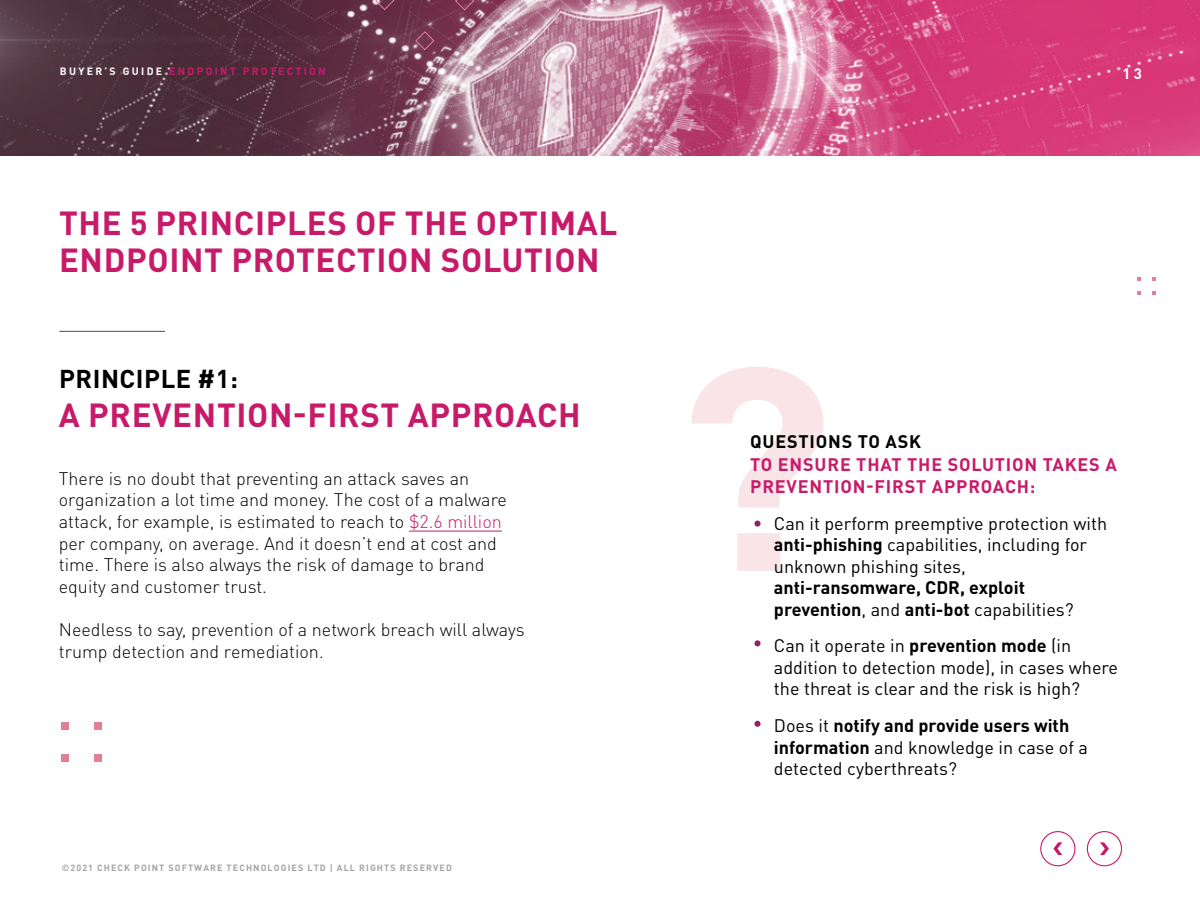
<style>
.page{position:relative;width:1200px;height:900px;background:#fff}
.page>*{position:absolute;margin:0;border:0;box-sizing:border-box;transform-origin:0 0}
.t1{font:700 33px/37.5px "DIN Pro";letter-spacing:.02em;color:#c71b6a}
.t2{font:700 25.5px "DIN Pro";letter-spacing:.02em;color:#000}
.t3{font:19.5px "Deep Space MF Bold";color:#fff}
.t4{font:300 18px/21.6px "DIN Pro";color:#000}
.t5{font:18px/21.6px "DIN Pro";color:#000}
.t6{font:700 18px/21.6px "DIN Pro";color:#000}
.t7{font:700 18px/22.5px "DIN Pro";letter-spacing:.045em;color:#c71b6a}
.t8{font:700 18px "DIN Pro";letter-spacing:.045em;color:#000}
.t9{font:700 15px "DIN Pro";color:#fff}
.t10{font:700 10.5px "DIN Pro";letter-spacing:.22em;color:#c71b6a}
.t11{font:700 9px "DIN Pro";letter-spacing:.12em;color:#a4a4a4}
.s1{color:#fff}
.s2{color:#c71b6a}
.s3{font-weight:700}
.s4{font-weight:400}
</style>
<div class="page">
<img style="left:0;top:0;width:1200px;height:156px">
<svg style="left:455px;top:0;width:19px;height:10px"></svg>
<svg style="left:375px;top:0;width:19px;height:10px"></svg>
<svg style="left:416px;top:31px;width:18px;height:19px"></svg>
<div style="left:62px;top:722px;width:7px;height:7px;background:#e37f94"></div>
<div style="left:94px;top:722px;width:8px;height:7px;background:#e37f94"></div>
<div style="left:62px;top:754px;width:7px;height:7px;background:#e37f94"></div>
<div style="left:94px;top:754px;width:8px;height:7px;background:#e37f94"></div>
<hr style="left:59px;top:331px;width:106px;height:1px;background:#4c4d4f">
<svg style="left:691px;top:367px;width:132px;height:204px"></svg>
<div style="left:754px;top:521px;width:7px;height:6px;background:#961e62;border-radius:50%"></div>
<div style="left:754px;top:640px;width:7px;height:6px;background:#961e62;border-radius:50%"></div>
<div style="left:754px;top:721px;width:7px;height:6px;background:#961e62;border-radius:50%"></div>
<hr style="left:409px;top:531px;width:93px;height:1px;background:#c71b6a">
<svg style="left:1087px;top:831px;width:35px;height:35px"></svg>
<svg style="left:1040px;top:831px;width:36px;height:35px"></svg>
<p class="t10" style="left:60px;top:62px;width:267px"><span class="s1">BUYER’S GUIDE</span> ENDPOINT PROTECTION</p>
<h1 class="t1" style="left:59px;top:200px;width:560px">THE 5 PRINCIPLES OF THE OPTIMAL<br>ENDPOINT PROTECTION SOLUTION</h1>
<h2 class="t2" style="left:59px;top:358px;width:180px">PRINCIPLE #1:</h2>
<h1 class="t1" style="left:59px;top:392px;width:524px">A PREVENTION-FIRST APPROACH</h1>
<p class="t4" style="left:59px;top:466px;width:450px">There is no doubt that preventing an attack saves an organization a lot time and money. The cost of a malware attack, for example, is estimated to reach to <span class="s2">$2.6 million </span>per company, on average. And it doesn’t end at cost and time. There is also always the risk of damage to brand equity and customer trust.</p>
<p class="t4" style="left:59px;top:617px;width:467px">Needless to say, prevention of a network breach will always trump detection and remediation.</p>
<p class="t11" style="left:62px;top:860px;width:392px">©2021 CHECK POINT SOFTWARE TECHNOLOGIES LTD | ALL RIGHTS RESERVED</p>
<p class="t9" style="left:1123px;top:61px;width:21px">13</p>
<p class="t8" style="left:750px;top:427px;width:173px">QUESTIONS TO ASK</p>
<p class="t7" style="left:750px;top:451px;width:368px">TO ENSURE THAT THE SOLUTION TAKES A<br>PREVENTION-FIRST APPROACH:</p>
<p class="t5" style="left:774px;top:510px;width:335px">Can it perform preemptive protection with <span class="s3">anti-phishing</span> capabilities, including for unknown phishing sites,</p>
<p class="t6" style="left:774px;top:575px;width:301px">anti-ransomware, CDR, exploit prevention<span class="s4">, and</span> anti-bot <span class="s4">capabilities?</span></p>
<p class="t5" style="left:774px;top:633px;width:346px">Can it operate in <span class="s3">prevention mode</span> (in addition to detection mode), in cases where the threat is clear and the risk is high?</p>
<p class="t5" style="left:774px;top:713px;width:316px">Does it <span class="s3">notify and provide users with information</span> and knowledge in case of a detected cyberthreats?</p>
<p class="t3" style="left:1006px;top:665px;width:23px">&gt;&gt;&gt;</p>
</div>
